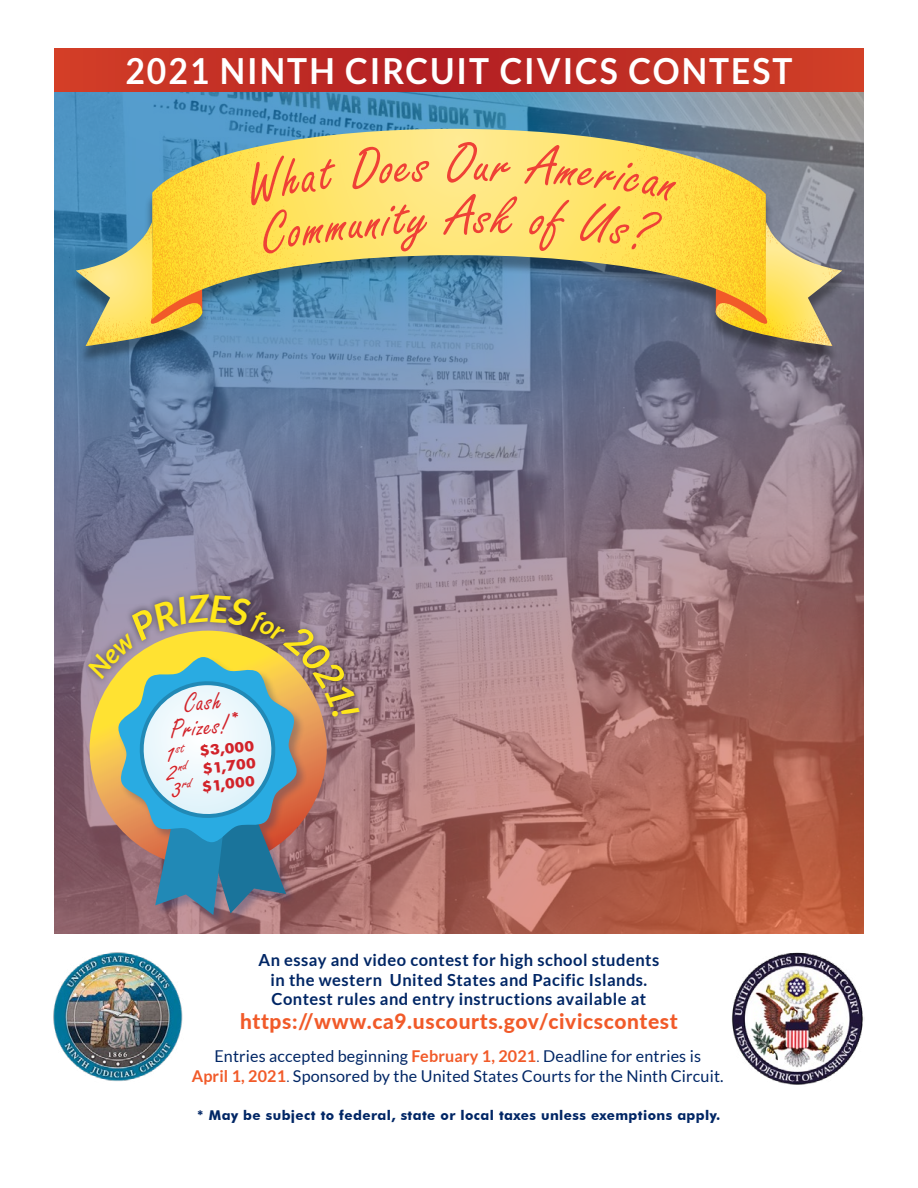
<style>
.page{position:relative;width:918px;height:1188px;background:#fff}
.page>*{position:absolute;margin:0;border:0;box-sizing:border-box;transform-origin:0 0}
.t1{font:60px "Freestyle Script";color:#ef4136}
.t2{font:700 36px "Lato";letter-spacing:.06em;color:#fff;scale:.93 1}
.t3{font:28.2px "Freestyle Script";color:#d2232a}
.t4{font:800 21.15px "Lato";letter-spacing:.03em;color:#f15a29}
.t5{font:700 16.65px/19.6px "Lato";letter-spacing:.03em;color:#002665;text-align:center}
.t6{font:16.35px/19.8px "Lato";letter-spacing:.01em;color:#002665;text-align:center}
.t7{font:700 14.7px/17.9px "Futura BT";color:#d2232a;text-align:justify;scale:1.09 1}
.t8{font:700 13.5px "Futura BT";letter-spacing:.03em;color:#002665}
.s1{font-family:"Freestyle Script";font-weight:400;font-size:29.25px;color:#fff}
.s2{font-weight:700;color:#f15a29}
.s3{font-weight:300}
</style>
<div class="page">
<svg style="left:54px;top:48px;width:809px;height:45px;background:#bf3128"></svg>
<img style="left:54px;top:93px;width:809px;height:840px">
<svg style="left:73px;top:631px;width:14px;height:253px;background:#7c5c6b"></svg>
<div style="left:82px;top:587px;width:285px;height:137px;background:#000;opacity:.52"></div>
<div style="left:118px;top:656px;width:190px;height:270px;background:#002665;opacity:.28"></div>
<div style="left:69px;top:131px;width:780px;height:233px;background:#000;opacity:.36"></div>
<svg style="left:76px;top:222px;width:127px;height:124px;background:#9ba87f"></svg>
<svg style="left:715px;top:222px;width:127px;height:124px;background:#bcad75"></svg>
<svg style="left:152px;top:129px;width:614px;height:190px;background:#a9ac76"></svg>
<img style="left:53px;top:952px;width:130px;height:129px">
<img style="left:732px;top:952px;width:131px;height:133px">
<svg style="left:87px;top:594px;width:273px;height:326px;background:#999893"></svg>
<svg style="left:474px;top:162px;width:37px;height:20px"></svg>
<svg style="left:244px;top:146px;width:186px;height:108px;background:#fee46a"></svg>
<div style="left:473px;top:196px;width:44px;height:38px;background:#ffe77f"></div>
<svg style="left:524px;top:143px;width:152px;height:110px;background:#fce265"></svg>
<h1 class="t2" style="left:125px;top:50px;width:719px">2021 NINTH CIRCUIT CIVICS CONTEST</h1>
<p class="t3" style="left:183px;top:689px;width:39px;rotate:-6deg">Cash</p>
<p class="t3" style="left:169px;top:715px;width:72px;rotate:-6deg">Prizes! <sup>*</sup></p>
<p class="t7" style="left:165px;top:746px;width:83px;rotate:-6deg"><span class="s1">1</span><sup>st</sup> $3,000<br><span class="s1">2</span><sup>nd</sup> $1,700<br><span class="s1">3</span><sup>rd</sup> $1,000</p>
<p class="t1" style="left:447px;top:131px;width:28px">O</p>
<p class="t1" style="left:447px;top:183px;width:28px">A</p>
<p class="t5" style="left:259px;top:950px;width:402px">An essay and video contest for high school students in the western United States and Pacific Islands.<br>Contest rules and entry instructions available at</p>
<p class="t4" style="left:240px;top:1005px;width:439px">https://www.ca9.uscourts.gov/civicscontest</p>
<p class="t6" style="left:192px;top:1046px;width:533px">Entries accepted beginning <span class="s2">February 1, 2021</span><span class="s3">.</span> Deadline for entries is<br><span class="s2">April 1, 2021</span><span class="s3">.</span> Sponsored by the United States Courts for the Ninth Circuit.</p>
<p class="t8" style="left:197px;top:1107px;width:525px">* May be subject to federal, state or local taxes unless exemptions apply.</p>
</div>
